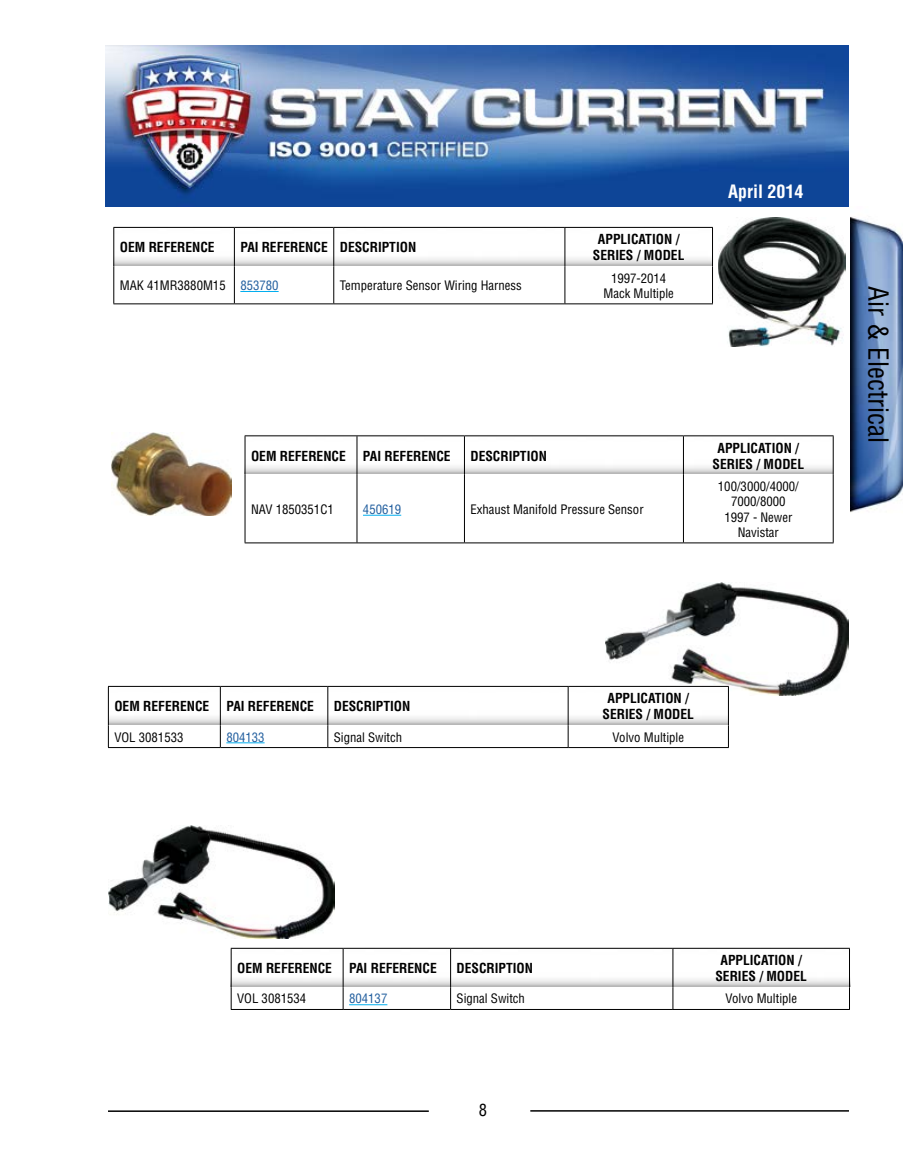
<style>
.page{position:relative;width:903px;height:1161px;background:#fff}
.page>*{position:absolute;margin:0;border:0;box-sizing:border-box;transform-origin:0 0}
.t1{font:condensed 27px "Helvetica";color:#000}
.t2{font:700 condensed 18px "Helvetica";color:#fff}
.t3{font:condensed 16.5px "Helvetica";color:#000}
.t4{font:700 condensed 13.5px/16.2px "Helvetica";color:#000;text-align:center}
.t5{font:condensed 12.75px/15.3px "Helvetica";color:#000;text-align:center}
.t6{font:condensed 12.75px "Helvetica";color:#215e9e}
.s1{color:#215e9e}
</style>
<div class="page">
<hr style="left:108px;top:1110px;width:321px;height:2px;background:#000">
<hr style="left:530px;top:1110px;width:319px;height:2px;background:#000">
<img style="left:850px;top:216px;width:53px;height:297px">
<img style="left:106px;top:46px;width:743px;height:161px">
<img style="left:606px;top:583px;width:243px;height:113px">
<img style="left:108px;top:685px;width:619px;height:39px">
<hr style="left:108px;top:686px;width:112px;height:1px;background:#000">
<hr style="left:108px;top:687px;width:1px;height:38px;background:#000">
<hr style="left:220px;top:686px;width:108px;height:1px;background:#000">
<hr style="left:220px;top:687px;width:1px;height:38px;background:#000">
<hr style="left:328px;top:686px;width:240px;height:1px;background:#000">
<hr style="left:327px;top:687px;width:1px;height:38px;background:#000">
<hr style="left:568px;top:686px;width:161px;height:1px;background:#000">
<hr style="left:568px;top:687px;width:1px;height:38px;background:#000">
<hr style="left:728px;top:687px;width:1px;height:38px;background:#000">
<svg style="left:108px;top:725px;width:1px;height:22px"></svg>
<svg style="left:220px;top:725px;width:1px;height:22px"></svg>
<svg style="left:327px;top:725px;width:1px;height:22px"></svg>
<svg style="left:568px;top:725px;width:1px;height:22px"></svg>
<svg style="left:728px;top:725px;width:1px;height:22px"></svg>
<hr style="left:108px;top:747px;width:112px;height:1px;background:#000">
<hr style="left:220px;top:747px;width:108px;height:1px;background:#000">
<hr style="left:328px;top:747px;width:240px;height:1px;background:#000">
<hr style="left:568px;top:747px;width:161px;height:1px;background:#000">
<hr style="left:226px;top:743px;width:39px;height:1px;background:#00aeef">
<img style="left:108px;top:826px;width:227px;height:113px">
<hr style="left:231px;top:948px;width:112px;height:1px;background:#000">
<hr style="left:231px;top:949px;width:1px;height:38px;background:#000">
<hr style="left:343px;top:948px;width:108px;height:1px;background:#000">
<hr style="left:343px;top:949px;width:1px;height:38px;background:#000">
<hr style="left:451px;top:948px;width:222px;height:1px;background:#000">
<hr style="left:450px;top:949px;width:1px;height:38px;background:#000">
<hr style="left:673px;top:948px;width:177px;height:1px;background:#000">
<hr style="left:672px;top:949px;width:1px;height:38px;background:#000">
<hr style="left:849px;top:949px;width:1px;height:38px;background:#000">
<svg style="left:231px;top:987px;width:1px;height:22px"></svg>
<svg style="left:343px;top:987px;width:1px;height:22px"></svg>
<svg style="left:450px;top:987px;width:1px;height:22px"></svg>
<svg style="left:672px;top:987px;width:1px;height:22px"></svg>
<svg style="left:849px;top:987px;width:1px;height:22px"></svg>
<hr style="left:231px;top:1009px;width:112px;height:1px;background:#000">
<hr style="left:343px;top:1009px;width:108px;height:1px;background:#000">
<hr style="left:451px;top:1009px;width:222px;height:1px;background:#000">
<hr style="left:673px;top:1009px;width:177px;height:1px;background:#000">
<hr style="left:349px;top:1004px;width:38px;height:1px;background:#00aeef">
<img style="left:718px;top:218px;width:128px;height:129px">
<img style="left:113px;top:226px;width:600px;height:39px">
<hr style="left:113px;top:227px;width:121px;height:1px;background:#000">
<hr style="left:113px;top:228px;width:1px;height:38px;background:#000">
<hr style="left:234px;top:227px;width:100px;height:1px;background:#000">
<hr style="left:234px;top:228px;width:1px;height:38px;background:#000">
<hr style="left:334px;top:227px;width:231px;height:1px;background:#000">
<hr style="left:333px;top:228px;width:1px;height:38px;background:#000">
<hr style="left:565px;top:227px;width:148px;height:1px;background:#000">
<hr style="left:564px;top:228px;width:1px;height:38px;background:#000">
<hr style="left:712px;top:228px;width:1px;height:38px;background:#000">
<hr style="left:113px;top:266px;width:1px;height:37px;background:#000">
<hr style="left:234px;top:266px;width:1px;height:37px;background:#000">
<hr style="left:333px;top:266px;width:1px;height:37px;background:#000">
<hr style="left:564px;top:266px;width:1px;height:37px;background:#000">
<hr style="left:712px;top:266px;width:1px;height:37px;background:#000">
<hr style="left:113px;top:303px;width:121px;height:1px;background:#000">
<hr style="left:234px;top:303px;width:100px;height:1px;background:#000">
<hr style="left:334px;top:303px;width:231px;height:1px;background:#000">
<hr style="left:565px;top:303px;width:148px;height:1px;background:#000">
<hr style="left:240px;top:291px;width:39px;height:1px;background:#00aeef">
<img style="left:111px;top:433px;width:120px;height:82px">
<img style="left:246px;top:436px;width:587px;height:38px">
<hr style="left:245px;top:435px;width:112px;height:1px;background:#000">
<hr style="left:245px;top:436px;width:1px;height:39px;background:#000">
<hr style="left:357px;top:435px;width:107px;height:1px;background:#000">
<hr style="left:357px;top:436px;width:1px;height:39px;background:#000">
<hr style="left:464px;top:435px;width:219px;height:1px;background:#000">
<hr style="left:464px;top:436px;width:1px;height:39px;background:#000">
<hr style="left:683px;top:435px;width:150px;height:1px;background:#000">
<hr style="left:683px;top:436px;width:1px;height:39px;background:#000">
<hr style="left:833px;top:436px;width:1px;height:39px;background:#000">
<hr style="left:245px;top:475px;width:1px;height:68px;background:#000">
<hr style="left:357px;top:475px;width:1px;height:68px;background:#000">
<hr style="left:464px;top:475px;width:1px;height:68px;background:#000">
<hr style="left:683px;top:475px;width:1px;height:68px;background:#000">
<hr style="left:833px;top:475px;width:1px;height:68px;background:#000">
<hr style="left:245px;top:543px;width:112px;height:1px;background:#000">
<hr style="left:357px;top:543px;width:107px;height:1px;background:#000">
<hr style="left:464px;top:543px;width:219px;height:1px;background:#000">
<hr style="left:683px;top:543px;width:150px;height:1px;background:#000">
<hr style="left:363px;top:515px;width:38px;height:1px;background:#00aeef">
<p class="t4" style="left:120px;top:239px;width:96px">OEM REFERENCE</p>
<p class="t4" style="left:240px;top:239px;width:177px">PAI REFERENCE DESCRIPTION</p>
<p class="t4" style="left:593px;top:231px;width:93px">APPLICATION /<br>SERIES / MODEL</p>
<p class="t5" style="left:120px;top:278px;width:160px">MAK 41MR3880M15 <span class="s1">853780</span></p>
<p class="t5" style="left:340px;top:278px;width:184px">Temperature Sensor Wiring Harness</p>
<p class="t5" style="left:603px;top:270px;width:72px">1997-2014<br>Mack Multiple</p>
<h2 class="t2" style="left:728px;top:181px;width:77px">April 2014</h2>
<p class="t4" style="left:251px;top:448px;width:96px">OEM REFERENCE</p>
<p class="t4" style="left:363px;top:448px;width:89px">PAI REFERENCE</p>
<p class="t4" style="left:470px;top:448px;width:78px">DESCRIPTION</p>
<p class="t4" style="left:712px;top:440px;width:93px">APPLICATION /<br>SERIES / MODEL</p>
<p class="t5" style="left:251px;top:502px;width:84px">NAV 1850351C1</p>
<p class="t6" style="left:363px;top:501px;width:40px">450619</p>
<p class="t5" style="left:470px;top:502px;width:175px">Exhaust Manifold Pressure Sensor</p>
<p class="t5" style="left:718px;top:479px;width:82px">100/3000/4000/<br>7000/8000<br>1997 - Newer<br>Navistar</p>
<p class="t4" style="left:114px;top:698px;width:96px">OEM REFERENCE</p>
<p class="t4" style="left:226px;top:698px;width:89px">PAI REFERENCE</p>
<p class="t4" style="left:334px;top:698px;width:78px">DESCRIPTION</p>
<p class="t4" style="left:602px;top:690px;width:93px">APPLICATION /<br>SERIES / MODEL</p>
<p class="t5" style="left:114px;top:729px;width:71px">VOL 3081533</p>
<p class="t6" style="left:226px;top:729px;width:40px">804133</p>
<p class="t5" style="left:334px;top:729px;width:70px">Signal Switch</p>
<p class="t5" style="left:612px;top:729px;width:73px">Volvo Multiple</p>
<h1 class="t1" style="left:895px;top:286px;width:159px;rotate:90deg">Air &amp; Electrical</h1>
<p class="t4" style="left:237px;top:960px;width:96px">OEM REFERENCE</p>
<p class="t4" style="left:349px;top:960px;width:89px">PAI REFERENCE</p>
<p class="t4" style="left:457px;top:960px;width:78px">DESCRIPTION</p>
<p class="t4" style="left:715px;top:952px;width:93px">APPLICATION /<br>SERIES / MODEL</p>
<p class="t5" style="left:237px;top:991px;width:71px">VOL 3081534</p>
<p class="t6" style="left:349px;top:991px;width:40px">804137</p>
<p class="t5" style="left:457px;top:991px;width:70px">Signal Switch</p>
<p class="t5" style="left:725px;top:991px;width:73px">Volvo Multiple</p>
<p class="t3" style="left:479px;top:1100px;width:10px">8</p>
</div>
